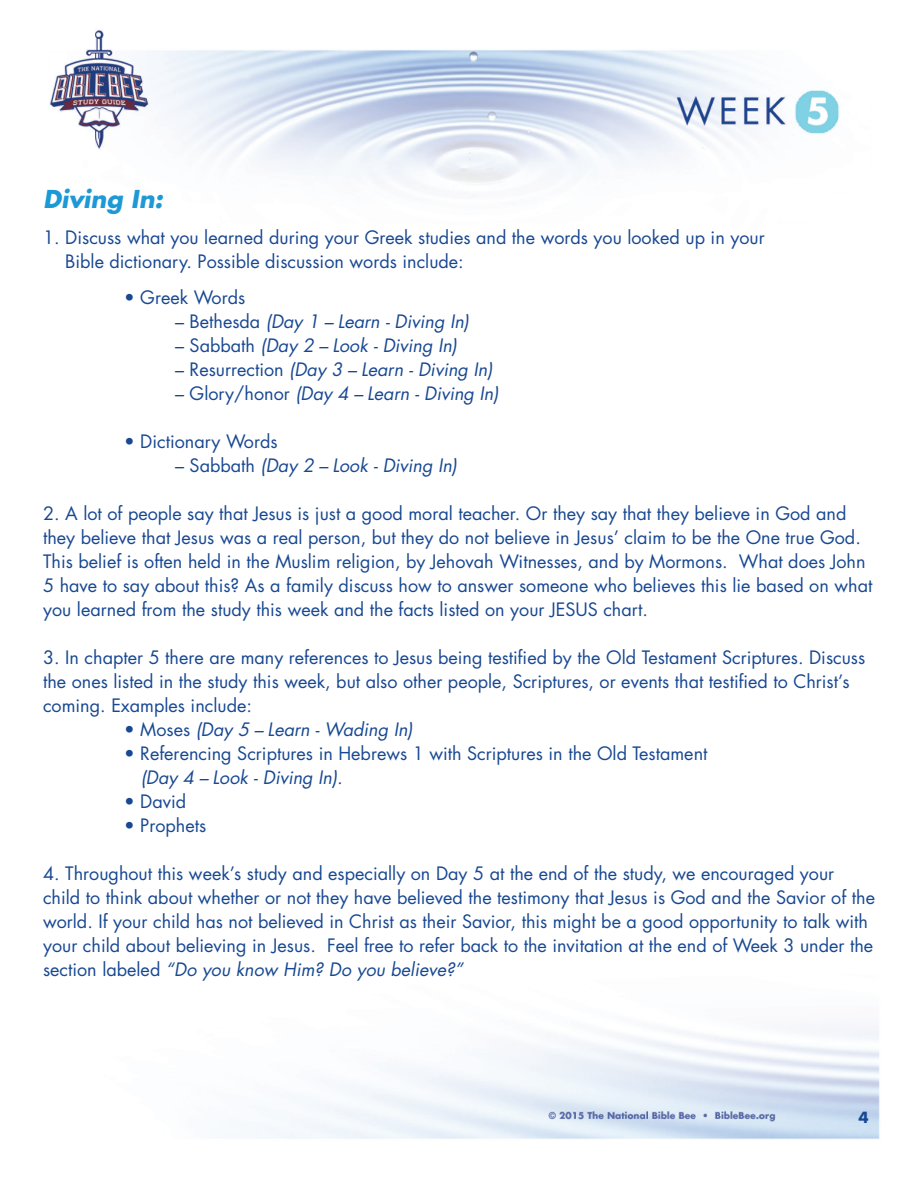
<style>
.page{position:relative;width:918px;height:1188px;background:#fff}
.page>*{position:absolute;margin:0;border:0;box-sizing:border-box;transform-origin:0 0}
.t1{font:italic 700 24px "Futura";color:#1d99d6}
.t2{font:18px/24px "Futura";color:#184892}
.t3{font:italic 18px "Futura";color:#184892}
.t4{font:700 15px "Futura";color:#184892}
.s1{font-style:normal}
.s2{font-style:italic}
</style>
<div class="page">
<img style="left:49px;top:30px;width:831px;height:1109px">
<p class="t1" style="left:43px;top:183px;width:121px">Diving In:</p>
<p class="t2" style="left:43px;top:226px;width:723px">1. Discuss what you learned during your Greek studies and the words you looked up in your</p>
<p class="t2" style="left:65px;top:250px;width:400px">Bible dictionary. Possible discussion words include:</p>
<p class="t2" style="left:124px;top:286px;width:123px">• Greek Words</p>
<p class="t3" style="left:175px;top:310px;width:296px"><span class="s1">– Bethesda</span> (Day 1 – Learn - Diving In)</p>
<p class="t3" style="left:175px;top:334px;width:284px"><span class="s1">– Sabbath</span> (Day 2 – Look - Diving In)</p>
<p class="t3" style="left:175px;top:358px;width:319px"><span class="s1">– Resurrection</span> (Day 3 – Learn - Diving In)</p>
<p class="t3" style="left:175px;top:382px;width:325px"><span class="s1">– Glory/honor</span> (Day 4 – Learn - Diving In)</p>
<p class="t2" style="left:124px;top:430px;width:155px">• Dictionary Words</p>
<p class="t3" style="left:175px;top:454px;width:284px"><span class="s1">– Sabbath</span> (Day 2 – Look - Diving In)</p>
<p class="t2" style="left:43px;top:502px;width:831px">2. A lot of people say that Jesus is just a good moral teacher. Or they say that they believe in God and they believe that Jesus was a real person, but they do not believe in Jesus’ claim to be the One true God.<br>This belief is often held in the Muslim religion, by Jehovah Witnesses, and by Mormons. What does John 5 have to say about this? As a family discuss how to answer someone who believes this lie based on what you learned from the study this week and the facts listed on your JESUS chart.</p>
<p class="t2" style="left:43px;top:646px;width:824px">3. In chapter 5 there are many references to Jesus being testified by the Old Testament Scriptures. Discuss the ones listed in the study this week, but also other people, Scriptures, or events that testified to Christ’s coming. Examples include:</p>
<p class="t3" style="left:124px;top:718px;width:290px"><span class="s1">• Moses</span> (Day 5 – Learn - Wading In)</p>
<p class="t2" style="left:124px;top:742px;width:585px">• Referencing Scriptures in Hebrews 1 with Scriptures in the Old Testament</p>
<p class="t3" style="left:141px;top:766px;width:204px">(Day 4 – Look - Diving In).</p>
<p class="t2" style="left:124px;top:790px;width:64px">• David</p>
<p class="t2" style="left:124px;top:814px;width:84px">• Prophets</p>
<p class="t2" style="left:43px;top:862px;width:833px">4. Throughout this week’s study and especially on Day 5 at the end of the study, we encouraged your child to think about whether or not they have believed the testimony that Jesus is God and the Savior of the world. If your child has not believed in Christ as their Savior, this might be a good opportunity to talk with your child about believing in Jesus. Feel free to refer back to the invitation at the end of Week 3 under the section labeled <span class="s2">“Do you know Him? Do you believe?”</span></p>
<p class="t4" style="left:859px;top:1108px;width:12px">4</p>
</div>
